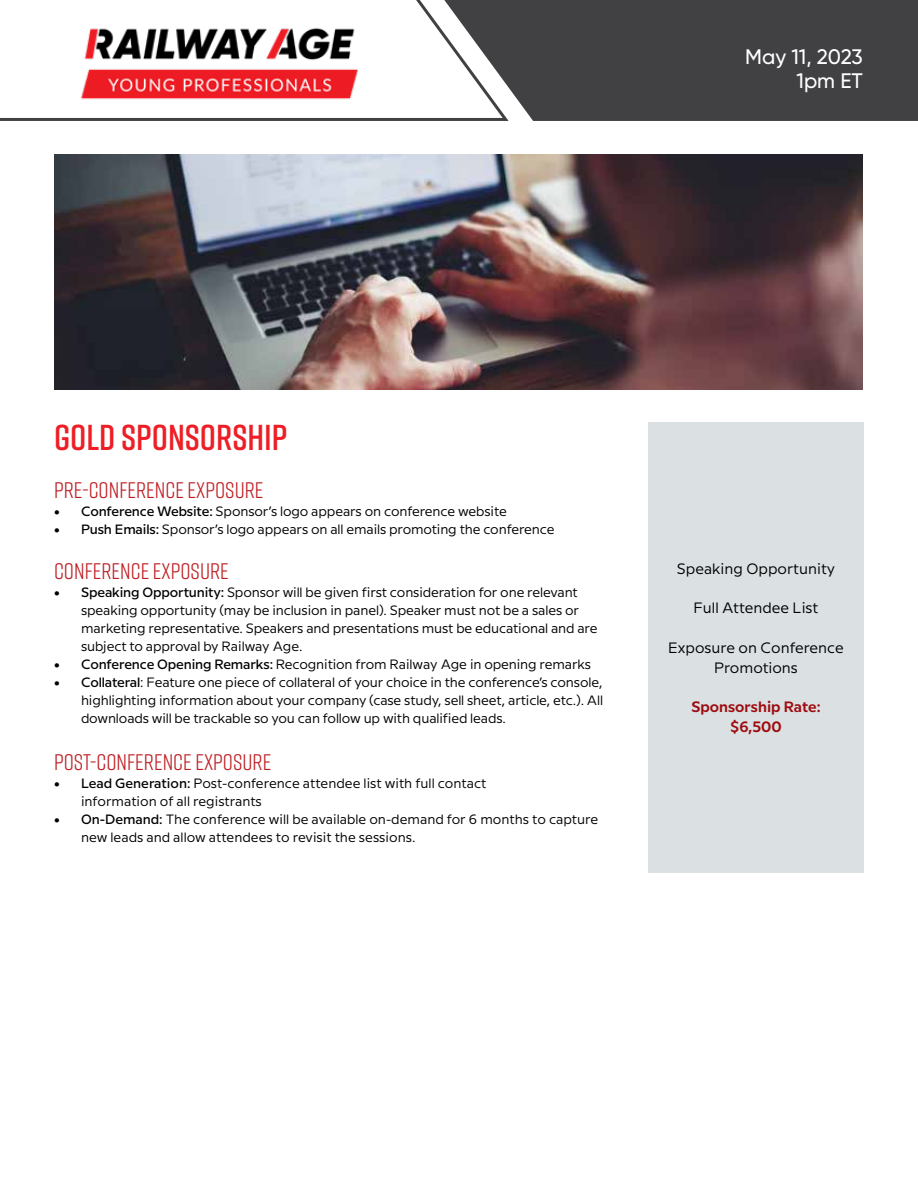
<style>
.page{position:relative;width:918px;height:1188px;background:#fff}
.page>*{position:absolute;margin:0;border:0;box-sizing:border-box;transform-origin:0 0}
.t1{font:600 36px "Rift";color:#ed1e25}
.t2{font:22.5px "Rift";color:#be1f24}
.t3{font:500 21px/24px "Gilroy";color:#fff;text-align:right}
.t4{font:15px/19.5px "Milliard";color:#000;text-align:center}
.t5{font:600 15px/19.5px "Milliard";color:#9e0b0f;text-align:center}
.t6{font:13.5px/18px "Milliard";letter-spacing:-.01em;color:#000}
.s1{font-weight:500}
</style>
<div class="page">
<div style="left:512px;top:0;width:406px;height:121px;background:#414042"></div>
<svg style="left:0;top:0;width:512px;height:121px"></svg>
<img style="left:64px;top:5px;width:312px;height:105px">
<div style="left:648px;top:422px;width:216px;height:451px;background:#dbe0e3"></div>
<img style="left:54px;top:154px;width:809px;height:236px">
<h3 class="t3" style="left:745px;top:44px;width:119px">May 11, 2023<br>1pm ET</h3>
<h1 class="t1" style="left:54px;top:412px;width:235px">GOLD SPONSORSHIP</h1>
<h2 class="t2" style="left:54px;top:474px;width:211px">PRE-CONFERENCE EXPOSURE</h2>
<p class="t6" style="left:54px;top:501px;width:454px"><span class="s1">• Conference Website:</span> Sponsor’s logo appears on conference website</p>
<p class="t6" style="left:54px;top:519px;width:502px"><span class="s1">• Push Emails:</span> Sponsor’s logo appears on all emails promoting the conference</p>
<h2 class="t2" style="left:54px;top:555px;width:176px">CONFERENCE EXPOSURE</h2>
<p class="t6" style="left:81px;top:582px;width:518px;text-indent:-27px"><span class="s1">• Speaking Opportunity:</span> Sponsor will be given first consideration for one relevant speaking opportunity (may be inclusion in panel). Speaker must not be a sales or marketing representative. Speakers and presentations must be educational and are subject to approval by Railway Age.</p>
<p class="t6" style="left:54px;top:654px;width:539px"><span class="s1">• Conference Opening Remarks:</span> Recognition from Railway Age in opening remarks</p>
<p class="t6" style="left:81px;top:672px;width:524px;text-align:justify;text-indent:-27px"><span class="s1">• Collateral</span>: Feature one piece of collateral of your choice in the conference’s console, highlighting information about your company (case study, sell sheet, article, etc.). All downloads will be trackable so you can follow up with qualified leads.</p>
<h2 class="t2" style="left:54px;top:746px;width:219px">POST-CONFERENCE EXPOSURE</h2>
<p class="t6" style="left:81px;top:773px;width:407px;text-indent:-27px"><span class="s1">• Lead Generation:</span> Post-conference attendee list with full contact information of all registrants</p>
<p class="t6" style="left:81px;top:809px;width:519px;text-indent:-27px"><span class="s1">• On-Demand:</span> The conference will be available on-demand for 6 months to capture new leads and allow attendees to revisit the sessions.</p>
<p class="t4" style="left:677px;top:558px;width:160px">Speaking Opportunity</p>
<p class="t4" style="left:694px;top:597px;width:126px">Full Attendee List</p>
<p class="t4" style="left:668px;top:637px;width:177px">Exposure on Conference<br>Promotions</p>
<p class="t5" style="left:691px;top:696px;width:131px">Sponsorship Rate: $6,500</p>
</div>
